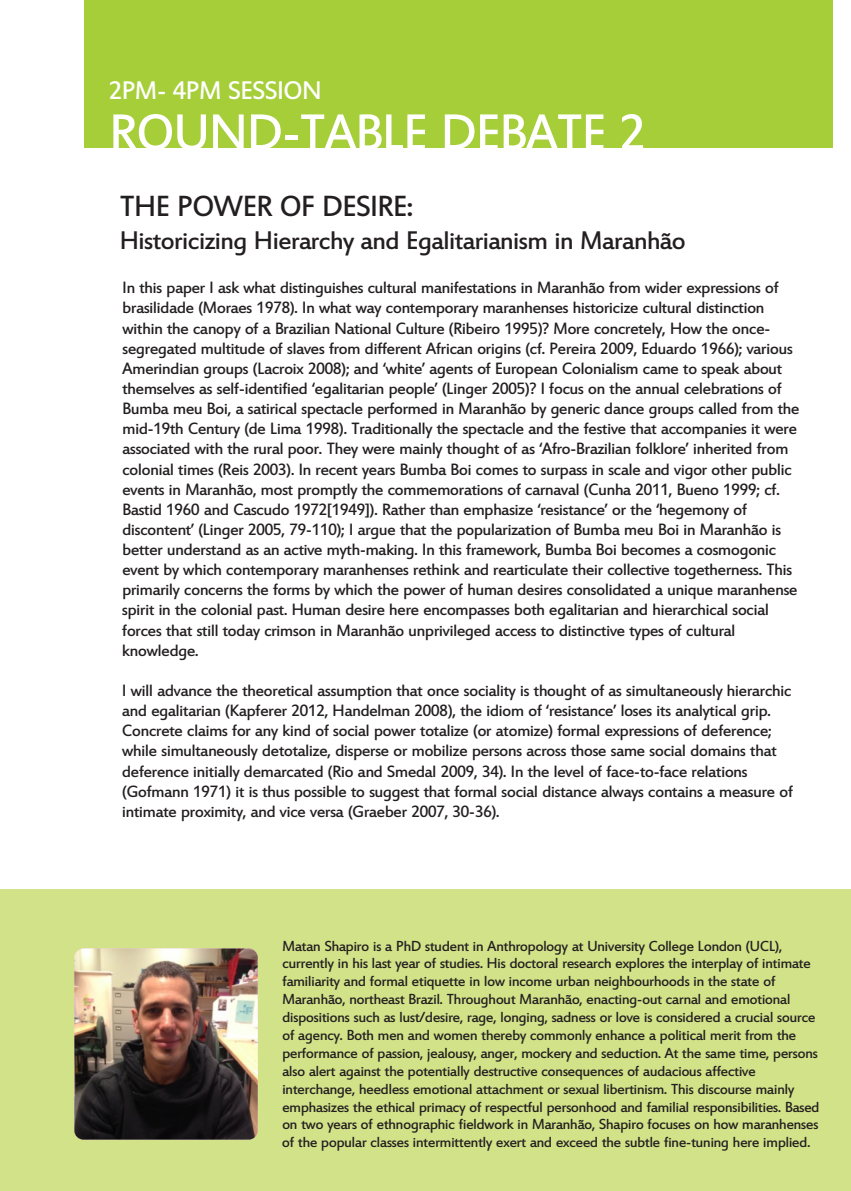
<style>
.page{position:relative;width:851px;height:1191px;background:#fff}
.page>*{position:absolute;margin:0;border:0;box-sizing:border-box;transform-origin:0 0}
.t1{font:55.6px "Estrangelo Edessa";letter-spacing:-.04em;color:#fff}
.t2{font:32px "Estrangelo Edessa";letter-spacing:-.04em;color:#231f20}
.t3{font:28px "Estrangelo Edessa";letter-spacing:-.04em;color:#231f20}
.t4{font:28px "Estrangelo Edessa";letter-spacing:-.04em;color:#fff}
.t5{font:18px/20.2px "Estrangelo Edessa";letter-spacing:-.04em;color:#231f20}
.t6{font:16px/17.8px "Estrangelo Edessa";letter-spacing:-.04em;color:#231f20}
</style>
<div class="page">
<div style="left:0;top:888px;width:850px;height:302px;background:#d2e288"></div>
<img style="left:74px;top:948px;width:184px;height:191px;border-radius:9px">
<div style="left:84px;top:0;width:748px;height:147px;background:#a6ce39"></div>
<h3 class="t4" style="left:108px;top:79px;width:215px">2PM- 4PM SESSION</h3>
<h1 class="t1" style="left:108px;top:111px;width:539px">ROUND-TABLE DEBATE 2</h1>
<h2 class="t2" style="left:119px;top:194px;width:295px">THE POWER OF DESIRE:</h2>
<h3 class="t3" style="left:119px;top:229px;width:568px">Historicizing Hierarchy and Egalitarianism in Maranhão</h3>
<p class="t5" style="left:122px;top:280px;width:679px">In this paper I ask what distinguishes cultural manifestations in Maranhão from wider expressions of brasilidade (Moraes 1978). In what way contemporary maranhenses historicize cultural distinction within the canopy of a Brazilian National Culture (Ribeiro 1995)? More concretely, How the once&shy;segregated multitude of slaves from different African origins (cf. Pereira 2009, Eduardo 1966); various Amerindian groups (Lacroix 2008); and ‘white’ agents of European Colonialism came to speak about themselves as self-identified ‘egalitarian people’ (Linger 2005)? I focus on the annual celebrations of Bumba meu Boi, a satirical spectacle performed in Maranhão by generic dance groups called from the mid-19th Century (de Lima 1998). Traditionally the spectacle and the festive that accompanies it were associated with the rural poor. They were mainly thought of as ‘Afro-Brazilian folklore’ inherited from colonial times (Reis 2003). In recent years Bumba Boi comes to surpass in scale and vigor other public events in Maranhão, most promptly the commemorations of carnaval (Cunha 2011, Bueno 1999; cf.<br>Bastid 1960 and Cascudo 1972[1949]). Rather than emphasize ‘resistance’ or the ‘hegemony of discontent’ (Linger 2005, 79-110); I argue that the popularization of Bumba meu Boi in Maranhão is better understand as an active myth-making. In this framework, Bumba Boi becomes a cosmogonic event by which contemporary maranhenses rethink and rearticulate their collective togetherness. This primarily concerns the forms by which the power of human desires consolidated a unique maranhense spirit in the colonial past. Human desire here encompasses both egalitarian and hierarchical social forces that still today crimson in Maranhão unprivileged access to distinctive types of cultural knowledge.</p>
<p class="t5" style="left:122px;top:682px;width:673px">I will advance the theoretical assumption that once sociality is thought of as simultaneously hierarchic and egalitarian (Kapferer 2012, Handelman 2008), the idiom of ‘resistance’ loses its analytical grip.<br>Concrete claims for any kind of social power totalize (or atomize) formal expressions of deference; while simultaneously detotalize, disperse or mobilize persons across those same social domains that deference initially demarcated (Rio and Smedal 2009, 34). In the level of face-to-face relations (Gofmann 1971) it is thus possible to suggest that formal social distance always contains a measure of intimate proximity, and vice versa (Graeber 2007, 30-36).</p>
<p class="t6" style="left:282px;top:938px;width:539px">Matan Shapiro is a PhD student in Anthropology at University College London (UCL), currently in his last year of studies. His doctoral research explores the interplay of intimate familiarity and formal etiquette in low income urban neighbourhoods in the state of Maranhão, northeast Brazil. Throughout Maranhão, enacting-out carnal and emotional dispositions such as lust/desire, rage, longing, sadness or love is considered a crucial source of agency. Both men and women thereby commonly enhance a political merit from the performance of passion, jealousy, anger, mockery and seduction. At the same time, persons also alert against the potentially destructive consequences of audacious affective interchange, heedless emotional attachment or sexual libertinism. This discourse mainly emphasizes the ethical primacy of respectful personhood and familial responsibilities. Based on two years of ethnographic fieldwork in Maranhão, Shapiro focuses on how maranhenses of the popular classes intermittently exert and exceed the subtle fine-tuning here implied.</p>
</div>
